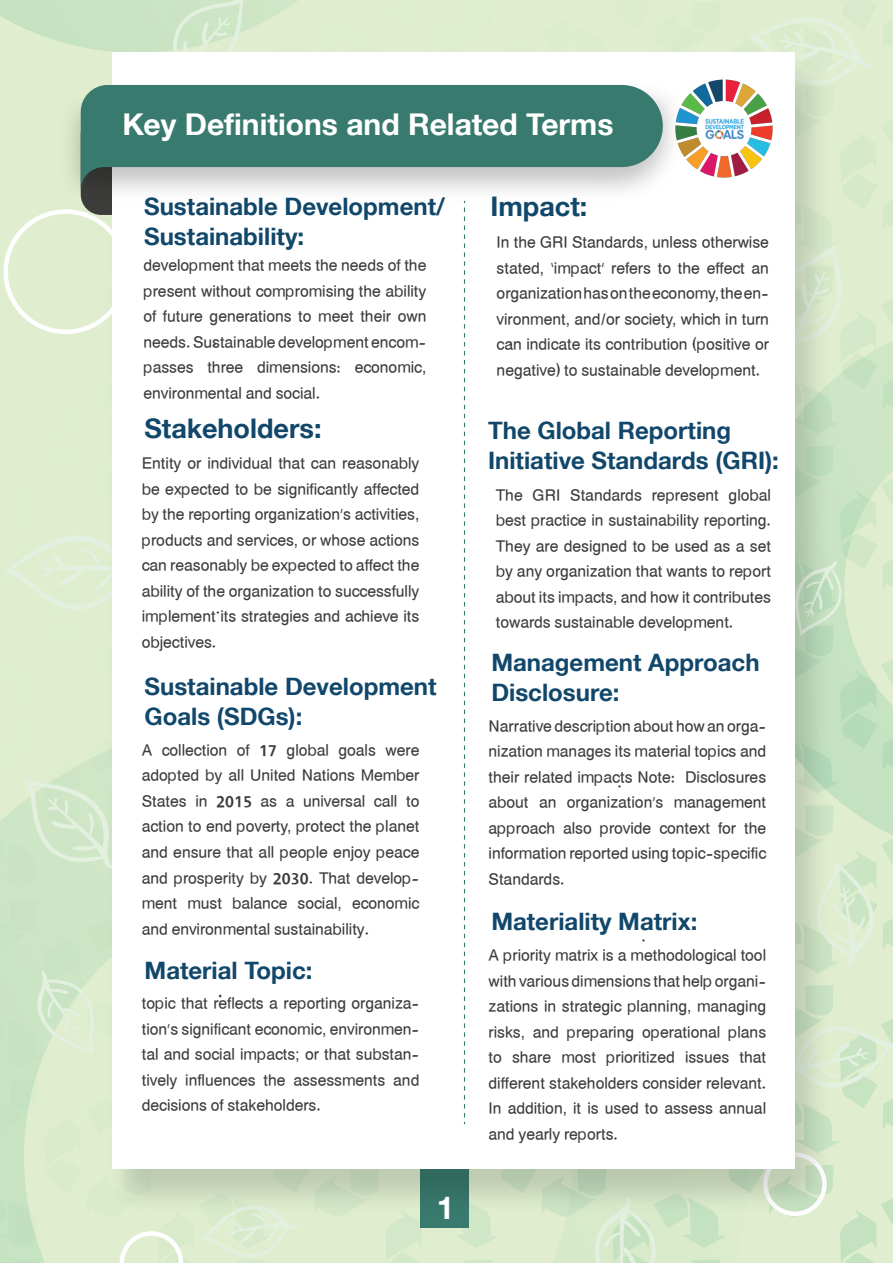
<style>
.page{position:relative;width:893px;height:1263px;background:#e0eecf}
.page>*{position:absolute;margin:0;border:0;box-sizing:border-box;transform-origin:0 0}
.t1{font:700 31.5px "Helvetica Neue W23 fo SKY";color:#fff}
.t2{font:700 30px "Helvetica Neue W23 fo SKY";color:#fff}
.t3{font:700 27px "Helvetica Neue W23 fo SKY";color:#11476a}
.t4{font:700 24px/30px "Helvetica Neue W23 fo SKY";color:#11476a}
.t5{font:21px "Hacen Liner Screen";color:#3c3c3b}
.t6{font:18px/25.5px "Hacen Liner Screen";color:#3c3c3b;text-align:justify}
</style>
<div class="page">
<svg style="left:865px;top:313px;width:28px;height:549px"></svg>
<svg style="left:0;top:767px;width:720px;height:496px"></svg>
<svg style="left:111px;top:1248px;width:74px;height:15px"></svg>
<svg style="left:5px;top:536px;width:70px;height:73px"></svg>
<svg style="left:786px;top:18px;width:85px;height:50px"></svg>
<svg style="left:865px;top:862px;width:9px;height:81px"></svg>
<svg style="left:201px;top:1248px;width:98px;height:10px"></svg>
<svg style="left:26px;top:780px;width:49px;height:89px"></svg>
<svg style="left:37px;top:970px;width:38px;height:84px"></svg>
<svg style="left:593px;top:1248px;width:65px;height:15px"></svg>
<svg style="left:865px;top:1025px;width:28px;height:63px"></svg>
<svg style="left:0;top:0;width:298px;height:46px"></svg>
<img style="left:75px;top:22px;width:790px;height:1226px">
<svg style="left:3px;top:223px;width:109px;height:123px"></svg>
<div style="left:112px;top:52px;width:682px;height:1116px;background:#fff"></div>
<img style="left:27px;top:49px;width:690px;height:187px">
<svg style="left:81px;top:85px;width:582px;height:105px;background:#5b8d84"></svg>
<img style="left:649px;top:77px;width:151px;height:106px">
<svg style="left:425px;top:201px;width:126px;height:923px"></svg>
<h2 class="t2" style="left:123px;top:107px;width:492px">Key Definitions and Related Terms</h2>
<h3 class="t4" style="left:144px;top:192px;width:302px">Sustainable Development/<br>Sustainability:</h3>
<h3 class="t3" style="left:490px;top:191px;width:98px">Impact:</h3>
<p class="t6" style="left:143px;top:254px;width:284px">development that meets the needs of the present without compromising the ability of future generations to meet their own needs. Sustainable development encom&shy;passes three dimensions: economic, environmental and social.</p>
<p class="t6" style="left:497px;top:231px;width:274px">In the GRI Standards, unless otherwise stated, ‘impact’ refers to the effect an organization has on the economy, the en&shy;vironment, and/or society, which in turn can indicate its contribution (positive or negative) to sustainable development.</p>
<p class="t6" style="left:213px;top:329px;width:6px">.</p>
<p class="t6" style="left:509px;top:329px;width:6px">.</p>
<h3 class="t3" style="left:145px;top:413px;width:179px">Stakeholders:</h3>
<p class="t6" style="left:142px;top:452px;width:279px">Entity or individual that can reasonably be expected to be significantly affected by the reporting organization’s activities, products and services, or whose actions can reasonably be expected to affect the ability of the organization to successfully implement its strategies and achieve its objectives.</p>
<h3 class="t4" style="left:145px;top:671px;width:293px">Sustainable Development<br>Goals (SDGs):</h3>
<p class="t6" style="left:142px;top:738px;width:279px">A collection of 17 global goals were adopted by all United Nations Member States in 2015 as a universal call to action to end poverty, protect the planet and ensure that all people enjoy peace and prosperity by 2030. That develop&shy;ment must balance social, economic and environmental sustainability.</p>
<h3 class="t4" style="left:145px;top:955px;width:169px">Material Topic:</h3>
<p class="t6" style="left:142px;top:991px;width:279px">topic that reflects a reporting organiza&shy;tion’s significant economic, environmen&shy;tal and social impacts; or that substan&shy;tively influences the assessments and decisions of stakeholders.</p>
<p class="t6" style="left:216px;top:597px;width:6px">.</p>
<p class="t5" style="left:218px;top:977px;width:7px">.</p>
<h1 class="t1" style="left:437px;top:1189px;width:19px">1</h1>
<h3 class="t4" style="left:488px;top:416px;width:292px">The Global Reporting<br>Initiative Standards (GRI):</h3>
<p class="t6" style="left:496px;top:483px;width:277px">The GRI Standards represent global best practice in sustainability reporting.<br>They are designed to be used as a set by any organization that wants to report about its impacts, and how it contributes towards sustainable development.</p>
<h3 class="t4" style="left:491px;top:647px;width:270px">Management Approach<br>Disclosure:</h3>
<p class="t6" style="left:489px;top:714px;width:279px">Narrative description about how an orga&shy;nization manages its material topics and their related impacts Note: Disclosures about an organization’s management approach also provide context for the information reported using topic-specific Standards.</p>
<h3 class="t4" style="left:491px;top:906px;width:208px">Materiality Matrix:</h3>
<p class="t6" style="left:489px;top:944px;width:279px">A priority matrix is a methodological tool with various dimensions that help organi&shy;zations in strategic planning, managing risks, and preparing operational plans to share most prioritized issues that different stakeholders consider relevant.<br>In addition, it is used to assess annual and yearly reports.</p>
<p class="t6" style="left:618px;top:770px;width:6px">.</p>
<p class="t6" style="left:642px;top:925px;width:6px">.</p>
</div>
